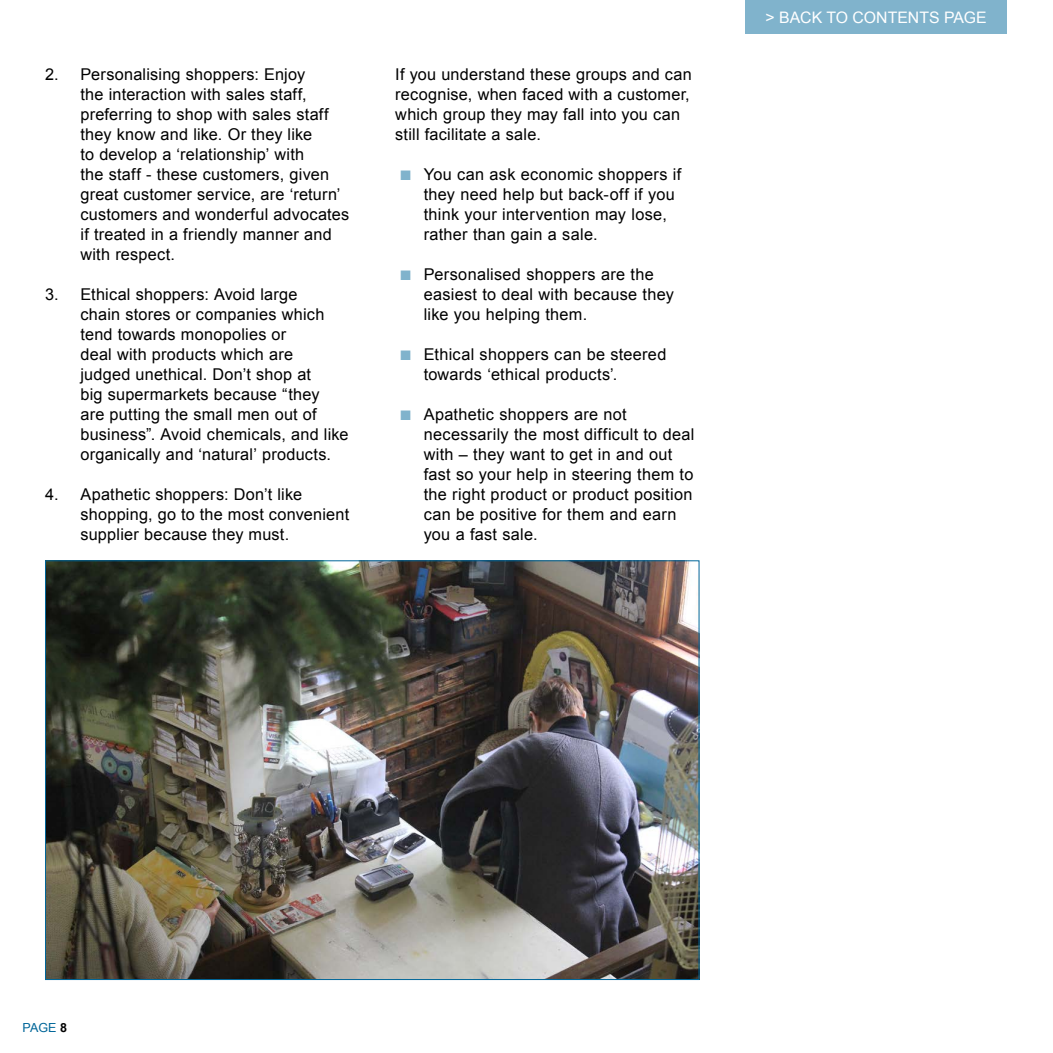
<style>
.page{position:relative;width:1053px;height:1053px;background:#fff}
.page>*{position:absolute;margin:0;border:0;box-sizing:border-box;transform-origin:0 0}
.t1{font:16.25px/20px "Arial";letter-spacing:.015em;color:#000}
.t2{font:15.88px "Arial";color:#fff}
.t3{font:12.5px "Arial";color:#069}
.t4{font:700 12.5px "Arial";color:#000}
.s1{color:#80b3cc}
</style>
<div class="page">
<div style="left:745px;top:0;width:261px;height:34px;background:#80b3cc"></div>
<img style="left:45px;top:560px;width:655px;height:420px">
<p class="t1" style="left:80px;top:64px;width:270px;text-indent:-35px">2. Personalising shoppers: Enjoy<br>the interaction with sales staff, preferring to shop with sales staff they know and like. Or they like<br>to develop a ‘relationship’ with<br>the staff - these customers, given great customer service, are ‘return’ customers and wonderful advocates if treated in a friendly manner and with respect.</p>
<p class="t1" style="left:80px;top:285px;width:269px;text-indent:-35px">3. Ethical shoppers: Avoid large<br>chain stores or companies which tend towards monopolies or<br>deal with products which are<br>judged unethical. Don’t shop at<br>big supermarkets because “they<br>are putting the small men out of business”. Avoid chemicals, and like organically and ‘natural’ products.</p>
<p class="t1" style="left:80px;top:485px;width:270px;text-indent:-35px">4. Apathetic shoppers: Don’t like shopping, go to the most convenient supplier because they must.</p>
<p class="t1" style="left:395px;top:65px;width:298px">If you understand these groups and can recognise, when faced with a customer, which group they may fall into you can still facilitate a sale.</p>
<p class="t1" style="left:423px;top:164px;width:259px;text-indent:-23px"><span class="s1">■</span> You can ask economic shoppers if they need help but back-off if you think your intervention may lose, rather than gain a sale.</p>
<p class="t1" style="left:423px;top:264px;width:252px;text-indent:-23px"><span class="s1">■</span> Personalised shoppers are the easiest to deal with because they like you helping them.</p>
<p class="t1" style="left:423px;top:344px;width:244px;text-indent:-23px"><span class="s1">■</span> Ethical shoppers can be steered towards ‘ethical products’.</p>
<p class="t1" style="left:423px;top:404px;width:272px;text-indent:-23px"><span class="s1">■</span> Apathetic shoppers are not necessarily the most difficult to deal with – they want to get in and out fast so your help in steering them to the right product or product position can be positive for them and earn you a fast sale.</p>
<p class="t2" style="left:765px;top:7px;width:223px">&gt; BACK TO CONTENTS PAGE</p>
<p class="t3" style="left:22px;top:1019px;width:10px">page</p>
<p class="t4" style="left:60px;top:1019px;width:8px">8</p>
</div>
